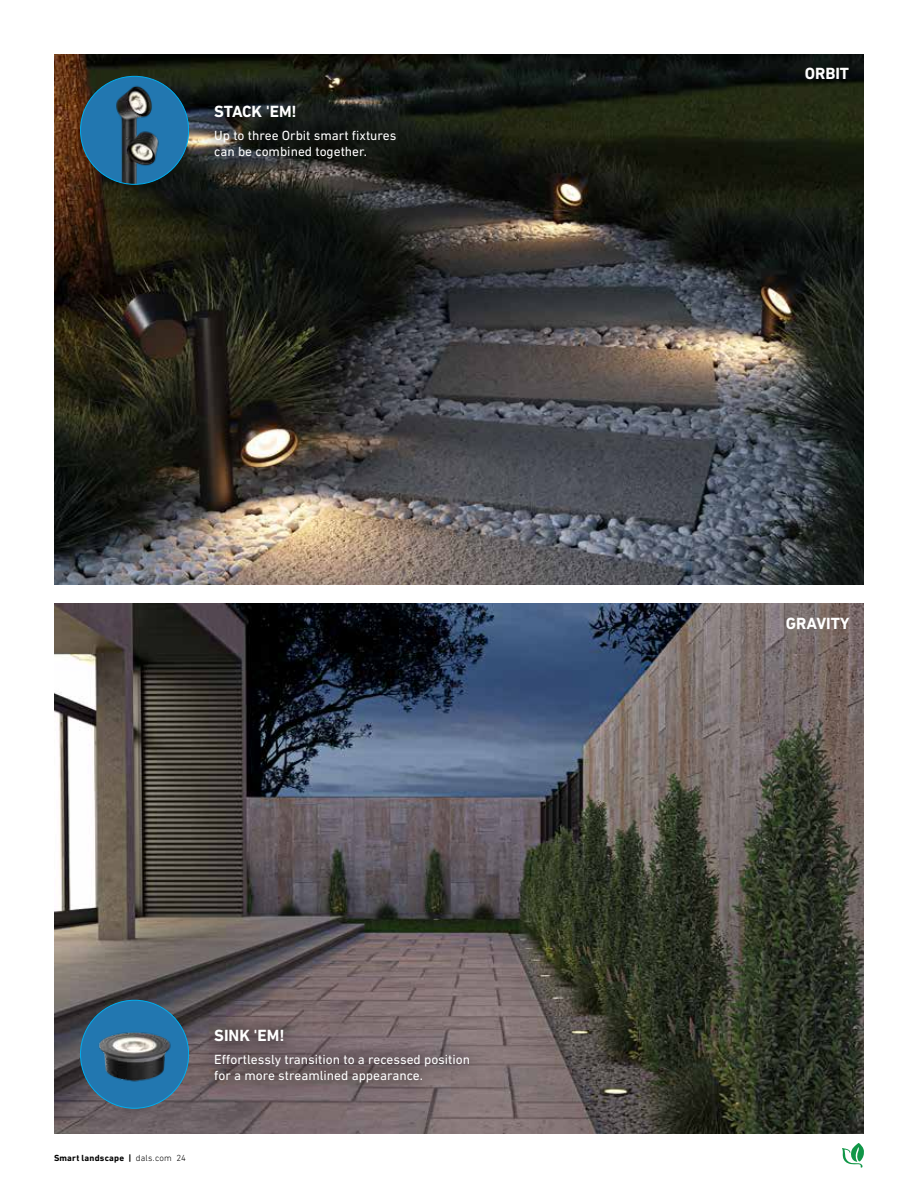
<style>
.page{position:relative;width:918px;height:1188px;background:#fff}
.page>*{position:absolute;margin:0;border:0;box-sizing:border-box;transform-origin:0 0}
.t1{font:700 16.5px "DIN Next LT Pro";color:#fff}
.t2{font:13.5px/16.2px "DIN Next LT Pro";color:#fff}
.t3{font:700 9px "DIN Next LT Pro";letter-spacing:.025em;color:#000}
.s1{font-weight:300}
</style>
<div class="page">
<img style="left:54px;top:603px;width:810px;height:531px">
<svg style="left:200px;top:1015px;width:283px;height:81px;background:#726366"></svg>
<div style="left:81px;top:1000px;width:108px;height:108px;background:#2277b0;border-radius:50%"></div>
<img style="left:81px;top:1011px;width:108px;height:76px">
<img style="left:54px;top:54px;width:810px;height:531px">
<svg style="left:200px;top:91px;width:209px;height:81px;background:#212421"></svg>
<div style="left:81px;top:76px;width:108px;height:108px;background:#2277b0;border-radius:50%"></div>
<img style="left:101px;top:78px;width:76px;height:106px">
<svg style="left:842px;top:1143px;width:22px;height:25px"></svg>
<p class="t1" style="left:214px;top:102px;width:84px">STACK 'EM!</p>
<p class="t2" style="left:214px;top:127px;width:184px">Up to three Orbit smart fixtures can be combined together.</p>
<p class="t3" style="left:54px;top:1153px;width:133px">Smart landscape | <span class="s1">dals.com 24</span></p>
<p class="t1" style="left:214px;top:1026px;width:72px">SINK 'EM!</p>
<p class="t2" style="left:214px;top:1051px;width:257px">Effortlessly transition to a recessed position for a more streamlined appearance.</p>
<p class="t1" style="left:805px;top:64px;width:46px">ORBIT</p>
<p class="t1" style="left:786px;top:614px;width:65px">GRAVITY</p>
</div>
